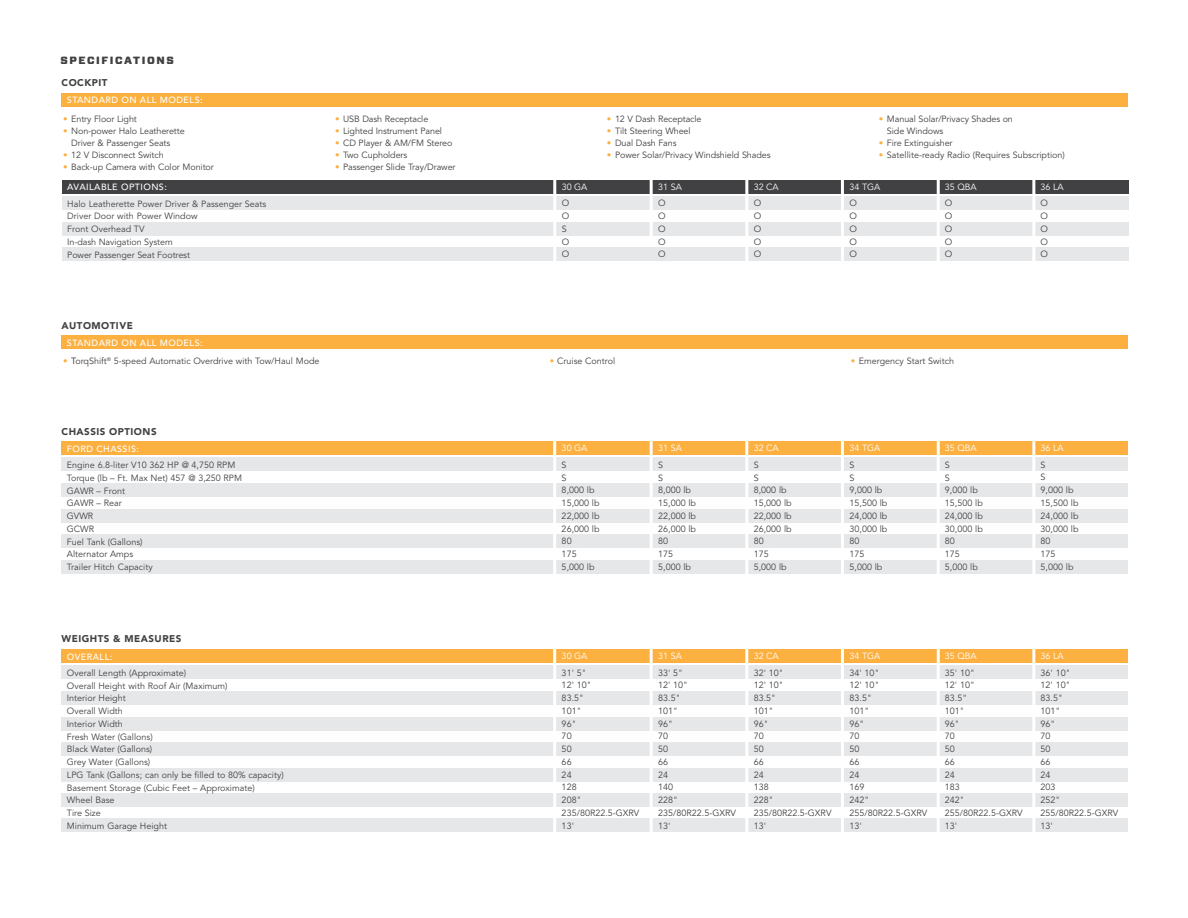
<style>
.page{position:relative;width:1188px;height:918px;background:#fff}
.page>*{position:absolute;margin:0;border:0;box-sizing:border-box;transform-origin:0 0}
.t1{font:900 10.5px "Vitesse Sans";letter-spacing:.15em;color:#414042}
.t2{font:900 9.75px "Avenir LT Std";letter-spacing:.05em;color:#414042}
.t3{font:9px/12.8px "Avenir LT Std";color:#414042}
.t4{font:9px "Avenir LT Std";color:#fff}
.t5{font:500 9px "Avenir LT Std";letter-spacing:.05em;color:#fff}
.s1{color:#fbb040}
.s2{color:#231f20}
</style>
<div class="page">
<div style="left:62px;top:93px;width:1066px;height:13px;background:#fbb040"></div>
<div style="left:62px;top:248px;width:1066px;height:13px;background:#e6e7e8"></div>
<div style="left:62px;top:222px;width:1066px;height:14px;background:#e6e7e8"></div>
<div style="left:62px;top:180px;width:1066px;height:13px;background:#414042"></div>
<div style="left:62px;top:197px;width:1066px;height:13px;background:#e6e7e8"></div>
<hr style="left:650px;top:180px;width:3px;height:64px;background:#fff">
<hr style="left:745px;top:180px;width:3px;height:85px;background:#fff">
<hr style="left:841px;top:180px;width:3px;height:81px;background:#fff">
<hr style="left:937px;top:180px;width:3px;height:85px;background:#fff">
<hr style="left:1032px;top:180px;width:3px;height:84px;background:#fff">
<hr style="left:553px;top:180px;width:3px;height:85px;background:#fff">
<div style="left:62px;top:336px;width:1066px;height:13px;background:#fbb040"></div>
<div style="left:62px;top:441px;width:1066px;height:13px;background:#fbb040"></div>
<div style="left:62px;top:509px;width:1066px;height:14px;background:#e6e7e8"></div>
<div style="left:62px;top:535px;width:1066px;height:13px;background:#e6e7e8"></div>
<div style="left:62px;top:560px;width:1066px;height:13px;background:#e6e7e8"></div>
<div style="left:62px;top:484px;width:1066px;height:13px;background:#e6e7e8"></div>
<div style="left:62px;top:458px;width:1066px;height:13px;background:#e6e7e8"></div>
<hr style="left:650px;top:441px;width:3px;height:136px;background:#fff">
<hr style="left:745px;top:441px;width:3px;height:136px;background:#fff">
<hr style="left:841px;top:441px;width:3px;height:136px;background:#fff">
<hr style="left:937px;top:441px;width:3px;height:136px;background:#fff">
<hr style="left:1032px;top:441px;width:3px;height:136px;background:#fff">
<hr style="left:553px;top:441px;width:3px;height:136px;background:#fff">
<div style="left:62px;top:649px;width:1066px;height:13px;background:#fbb040"></div>
<div style="left:62px;top:717px;width:1066px;height:14px;background:#e6e7e8"></div>
<div style="left:62px;top:743px;width:1066px;height:13px;background:#e6e7e8"></div>
<div style="left:62px;top:768px;width:1066px;height:13px;background:#e6e7e8"></div>
<div style="left:62px;top:793px;width:1066px;height:14px;background:#e6e7e8"></div>
<div style="left:62px;top:819px;width:1066px;height:13px;background:#e6e7e8"></div>
<div style="left:62px;top:691px;width:1066px;height:14px;background:#e6e7e8"></div>
<div style="left:62px;top:666px;width:1066px;height:13px;background:#e6e7e8"></div>
<hr style="left:650px;top:649px;width:3px;height:188px;background:#fff">
<hr style="left:745px;top:649px;width:3px;height:186px;background:#fff">
<hr style="left:841px;top:649px;width:3px;height:187px;background:#fff">
<hr style="left:937px;top:649px;width:3px;height:187px;background:#fff">
<hr style="left:1032px;top:649px;width:3px;height:184px;background:#fff">
<hr style="left:553px;top:649px;width:3px;height:188px;background:#fff">
<p class="t1" style="left:60px;top:53px;width:115px">SPECIFICATIONS</p>
<p class="t2" style="left:62px;top:77px;width:43px">COCKPIT</p>
<p class="t5" style="left:67px;top:95px;width:18px">STANDARD</p>
<p class="t5" style="left:121px;top:95px;width:8px">ON</p>
<p class="t5" style="left:140px;top:95px;width:7px">ALL</p>
<p class="t5" style="left:160px;top:95px;width:8px">MODEL</p>
<p class="t5" style="left:195px;top:95px;width:9px">S:</p>
<p class="t3" style="left:63px;top:112px;width:75px"><span class="s1">•</span> Entry Floor Light</p>
<p class="t3" style="left:71px;top:125px;width:115px;line-height:12px;text-indent:-8px"><span class="s1">•</span> Non-power H alo Leatherette<br>Driver &amp; Passenger Seats</p>
<p class="t3" style="left:63px;top:148px;width:102px"><span class="s1">•</span> 12 V Disconnect Switch</p>
<p class="t3" style="left:63px;top:160px;width:152px"><span class="s1">•</span> Back-up Camera with Color Monitor</p>
<p class="t3" style="left:335px;top:112px;width:95px"><span class="s1">•</span> US B Dash Receptacle</p>
<p class="t3" style="left:335px;top:124px;width:109px"><span class="s1">•</span> Lighted I nstrument Panel</p>
<p class="t3" style="left:335px;top:136px;width:119px"><span class="s1">•</span> CD Player &amp; AM/FM Stereo</p>
<p class="t3" style="left:335px;top:148px;width:74px"><span class="s1">•</span> Two Cupholders</p>
<p class="t3" style="left:335px;top:160px;width:122px"><span class="s1">•</span> Passenger Slide Tray/Drawer</p>
<p class="t3" style="left:607px;top:112px;width:96px"><span class="s1">•</span> 12 V Dash Receptacle</p>
<p class="t3" style="left:607px;top:124px;width:85px"><span class="s1">•</span> Tilt Steering Wheel</p>
<p class="t3" style="left:607px;top:136px;width:71px"><span class="s1">•</span> Dual Dash Fans</p>
<p class="t3" style="left:607px;top:148px;width:165px"><span class="s1">•</span> Power Solar/Privacy Windshield Shades</p>
<p class="t3" style="left:879px;top:113px;width:136px;line-height:12px"><span class="s1">•</span> Manual Solar/Privacy Shades on<br>Side Windows</p>
<p class="t3" style="left:879px;top:136px;width:75px"><span class="s1">•</span> Fire Extinguisher</p>
<p class="t3" style="left:879px;top:148px;width:188px"><span class="s1">•</span> Satellite-ready Radio (Requires Subscription)</p>
<p class="t4" style="left:562px;top:182px;width:27px">30 GA</p>
<p class="t4" style="left:658px;top:182px;width:25px">31 SA</p>
<p class="t5" style="left:67px;top:182px;width:101px">AVAILABLE OPTIONS:</p>
<p class="t3" style="left:67px;top:198px;width:201px">H alo Leatherette Power Driver &amp; Passenger Seats<br>Driver Door with Power Window<br>Front Overhead TV<br>I n-dash Navigation System<br>Power Passenger Seat Footrest</p>
<p class="t3" style="left:658px;top:197px;width:8px;text-align:justify">O O O O O</p>
<p class="t3" style="left:562px;top:197px;width:8px">O<br>O<br>S<br>O<br>O</p>
<p class="t4" style="left:754px;top:182px;width:27px">32 CA</p>
<p class="t3" style="left:754px;top:197px;width:8px;text-align:justify">O O O O O</p>
<p class="t4" style="left:850px;top:182px;width:32px">34 TGA</p>
<p class="t3" style="left:850px;top:197px;width:8px;text-align:justify">O O O O O</p>
<p class="t4" style="left:945px;top:182px;width:33px">35 QBA</p>
<p class="t3" style="left:945px;top:197px;width:8px;text-align:justify">O O O O O</p>
<p class="t4" style="left:1041px;top:182px;width:25px">36 LA</p>
<p class="t3" style="left:1041px;top:197px;width:8px;text-align:justify">O O O O O</p>
<p class="t2" style="left:62px;top:320px;width:73px">AUTOMOTIVE</p>
<p class="t5" style="left:67px;top:337px;width:18px">STANDARD</p>
<p class="t5" style="left:121px;top:337px;width:8px">ON</p>
<p class="t5" style="left:140px;top:337px;width:7px">ALL</p>
<p class="t5" style="left:160px;top:337px;width:8px">MODEL</p>
<p class="t5" style="left:195px;top:337px;width:9px">S:</p>
<p class="t3" style="left:63px;top:355px;width:258px"><span class="s1">•</span> <span class="s2">T</span>orqShift<sup>®</sup> 5-speed Automatic Overdrive with Tow/H aul M ode</p>
<p class="t3" style="left:550px;top:355px;width:67px"><span class="s1">•</span> Cruise Control</p>
<p class="t3" style="left:851px;top:355px;width:105px"><span class="s1">•</span> Emergency Start Switch</p>
<p class="t2" style="left:62px;top:425px;width:95px">CHASSIS OPTIONS</p>
<p class="t5" style="left:67px;top:443px;width:14px">FORD</p>
<p class="t5" style="left:96px;top:443px;width:44px">CHASSIS:</p>
<p class="t4" style="left:562px;top:443px;width:27px">30 GA</p>
<p class="t4" style="left:658px;top:443px;width:25px">31 SA</p>
<p class="t4" style="left:754px;top:443px;width:27px">32 CA</p>
<p class="t4" style="left:850px;top:443px;width:32px">34 TGA</p>
<p class="t4" style="left:945px;top:443px;width:33px">35 QBA</p>
<p class="t4" style="left:1041px;top:443px;width:25px">36 LA</p>
<p class="t3" style="left:67px;top:459px;width:175px">Engine 6.8-liter V10 362 H P @ 4,750 RPM<br>Torque (lb – Ft. M ax Net) 457 @ 3,250 RPM<br>GAWR – Front<br>GAWR – Rear<br>GVWR<br>GCWR<br>Fuel Tank (Gallons)<br>Alternator Amps<br>Trailer H itch Capacity</p>
<p class="t3" style="left:562px;top:459px;width:39px">S<br>S<br>8,000 lb<br>15,000 lb<br>22,000 lb<br>26,000 lb<br>80<br>175<br>5,000 lb</p>
<p class="t3" style="left:658px;top:459px;width:39px">S<br>S<br>8,000 lb<br>15,000 lb<br>22,000 lb<br>26,000 lb<br>80<br>175<br>5,000 lb</p>
<p class="t3" style="left:754px;top:459px;width:39px">S<br>S<br>8,000 lb<br>15,000 lb<br>22,000 lb<br>26,000 lb<br>80<br>175<br>5,000 lb</p>
<p class="t3" style="left:850px;top:459px;width:39px">S<br>S<br>9,000 lb<br>15,500 lb<br>24,000 lb<br>30,000 lb<br>80<br>175<br>5,000 lb</p>
<p class="t3" style="left:945px;top:459px;width:39px">S<br>S<br>9,000 lb<br>15,500 lb<br>24,000 lb<br>30,000 lb<br>80<br>175<br>5,000 lb</p>
<p class="t3" style="left:1041px;top:459px;width:39px">S<br>S<br>9,000 lb<br>15,500 lb<br>24,000 lb<br>30,000 lb<br>80<br>175<br>5,000 lb</p>
<p class="t2" style="left:62px;top:633px;width:17px">WEIG</p>
<p class="t2" style="left:90px;top:633px;width:44px">HTS &amp; MEA</p>
<p class="t2" style="left:149px;top:633px;width:34px">SURES</p>
<p class="t3" style="left:67px;top:667px;width:218px">Overall Length (Approximate)<br>Overall H eight with Roof Air (M aximum)<br>I nterior Height<br>Overall Width<br>I nterior Width<br>Fresh Water (Gallons)<br>Black Water (Gallons)<br>Grey Water (Gallons)<br>LPG Tank (Gallons; can only be filled to 80% capacity)<br>Basement Storage (Cubic Feet – Approximate)<br>Wheel Base<br>Tire Size<br>Minimum Garage Height</p>
<p class="t3" style="left:658px;top:666px;width:79px">33' 5"<br>12' 10"<br>83.5"<br>101"<br>96"<br>70<br>50<br>66<br>24<br>140<br>228"<br>235/80R22.5-GXRV<br>13'</p>
<p class="t4" style="left:562px;top:651px;width:27px">30 GA</p>
<p class="t4" style="left:658px;top:651px;width:25px">31 SA</p>
<p class="t5" style="left:67px;top:651px;width:47px">OVERALL:</p>
<p class="t3" style="left:562px;top:666px;width:79px">31' 5"<br>12' 10"<br>83.5"<br>101"<br>96"<br>70<br>50<br>66<br>24<br>128<br>208"<br>235/80R22.5-GXRV<br>13'</p>
<p class="t4" style="left:754px;top:651px;width:27px">32 CA</p>
<p class="t3" style="left:754px;top:666px;width:79px">32' 10"<br>12' 10"<br>83.5"<br>101"<br>96"<br>70<br>50<br>66<br>24<br>138<br>228"<br>235/80R22.5-GXRV<br>13'</p>
<p class="t4" style="left:850px;top:651px;width:32px">34 TGA</p>
<p class="t3" style="left:850px;top:666px;width:79px">34' 10"<br>12' 10"<br>83.5"<br>101"<br>96"<br>70<br>50<br>66<br>24<br>169<br>242"<br>255/80R22.5-GXRV<br>13'</p>
<p class="t4" style="left:945px;top:651px;width:33px">35 QBA</p>
<p class="t3" style="left:945px;top:666px;width:79px">35' 10"<br>12' 10"<br>83.5"<br>101"<br>96"<br>70<br>50<br>66<br>24<br>183<br>242"<br>255/80R22.5-GXRV<br>13'</p>
<p class="t4" style="left:1041px;top:651px;width:25px">36 LA</p>
<p class="t3" style="left:1041px;top:666px;width:79px">36' 10"<br>12' 10"<br>83.5"<br>101"<br>96"<br>70<br>50<br>66<br>24<br>203<br>252"<br>255/80R22.5-GXRV<br>13'</p>
</div>
